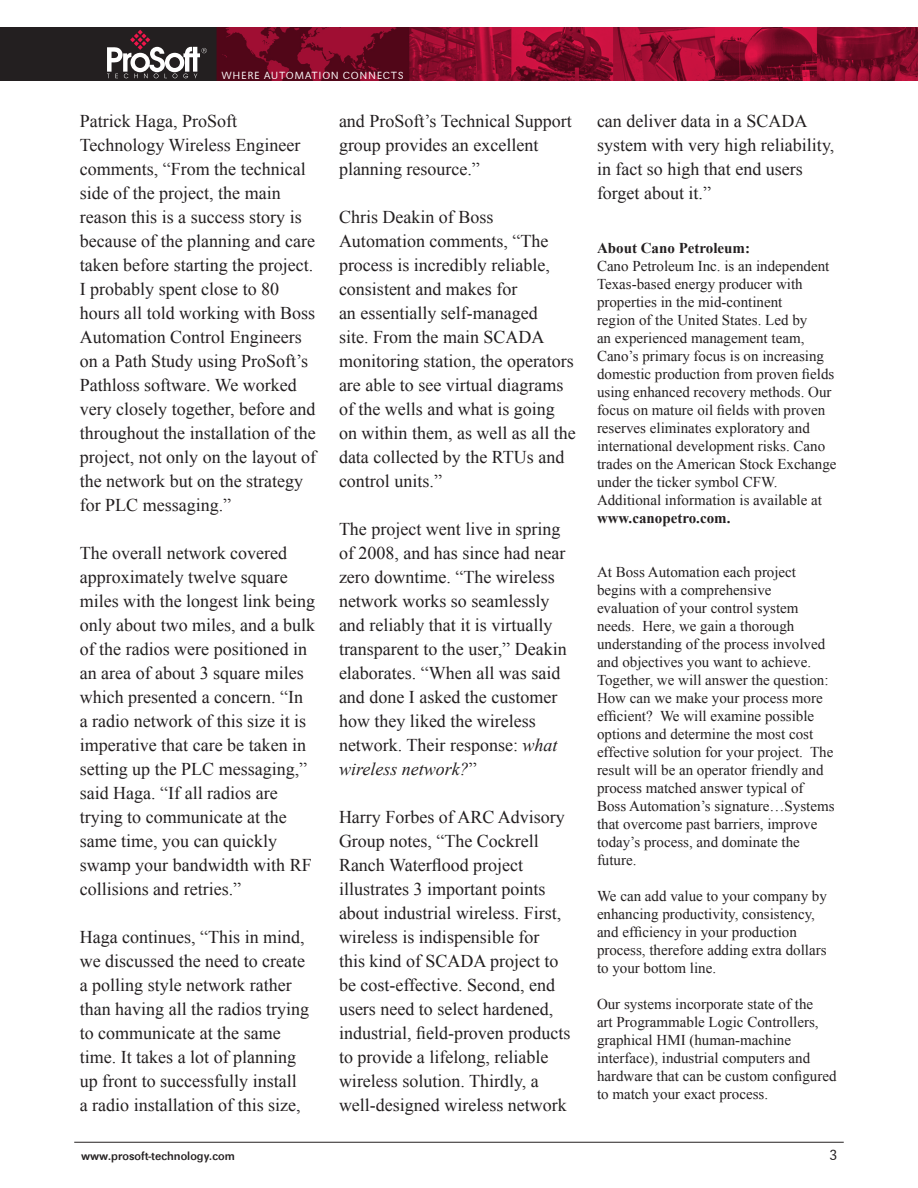
<style>
.page{position:relative;width:918px;height:1188px;background:#fff}
.page>*{position:absolute;margin:0;border:0;box-sizing:border-box;transform-origin:0 0}
.t1{font:18px/24px "Times New Roman";color:#231f20}
.Normal__Web{font:15px/18px "Times New Roman";color:#231f20}
.t2{font:700 15px "Times New Roman";color:#231f20}
.t3{font:300 15px "Maxima EF";color:#231f20}
.t4{font:500 12px "Maxima EF";color:#231f20}
.t5{font:300 10.5px "Maxima EF";letter-spacing:.06em;color:#fff}
.s1{font-style:italic}
.s2{font-weight:700}
</style>
<div class="page">
<div style="left:0;top:27px;width:918px;height:54px;background:#231f20"></div>
<img style="left:217px;top:27px;width:701px;height:54px">
<svg style="left:107px;top:30px;width:100px;height:48px"></svg>
<hr style="left:74px;top:1142px;width:770px;height:1px;background:#231f20">
<p class="t5" style="left:222px;top:69px;width:184px">WHERE AUTOMATION CONNECTS</p>
<p class="t1" style="left:80px;top:109px;width:238px">Patrick Haga, ProSoft<br>Technology Wireless Engineer comments, “From the technical side of the project, the main reason this is a success story is because of the planning and care taken before starting the project.<br>I probably spent close to 80 hours all told working with Boss<br>Automation Control Engineers on a Path Study using ProSoft’s<br>Pathloss software. We worked very closely together, before and throughout the installation of the project, not only on the layout of the network but on the strategy for PLC messaging.”</p>
<p class="t1" style="left:80px;top:541px;width:237px">The overall network covered approximately twelve square miles with the longest link being only about two miles, and a bulk of the radios were positioned in an area of about 3 square miles which presented a concern. “In a radio network of this size it is imperative that care be taken in setting up the PLC messaging,” said Haga. “If all radios are trying to communicate at the same time, you can quickly swamp your bandwidth with RF collisions and retries.”</p>
<p class="t1" style="left:80px;top:925px;width:231px">Haga continues, “This in mind, we discussed the need to create a polling style network rather than having all the radios trying to communicate at the same time. It takes a lot of planning up front to successfully install<br>a radio installation of this size,</p>
<p class="t1" style="left:339px;top:109px;width:234px">and ProSoft’s Technical Support group provides an excellent planning resource.”</p>
<p class="t1" style="left:339px;top:205px;width:238px">Chris Deakin of Boss<br>Automation comments, “The process is incredibly reliable, consistent and makes for<br>an essentially self-managed<br>site. From the main SCADA monitoring station, the operators are able to see virtual diagrams of the wells and what is going on within them, as well as all the data collected by the RTUs and control units.”</p>
<p class="t1" style="left:339px;top:517px;width:229px">The project went live in spring of 2008, and has since had near zero downtime. “The wireless network works so seamlessly and reliably that it is virtually transparent to the user,” Deakin elaborates. “When all was said and done I asked the customer how they liked the wireless network. Their response: <span class="s1">what wireless network?</span>”</p>
<p class="t1" style="left:339px;top:805px;width:233px">Harry Forbes of ARC Advisory<br>Group notes, “The Cockrell<br>Ranch Waterflood project illustrates 3 important points about industrial wireless. First, wireless is indispensible for<br>this kind of SCADA project to be cost-effective. Second, end users need to select hardened, industrial, field-proven products to provide a lifelong, reliable wireless solution. Thirdly, a well-designed wireless network</p>
<p class="t1" style="left:597px;top:109px;width:239px">can deliver data in a SCADA system with very high reliability, in fact so high that end users forget about it.”</p>
<p class="t2" style="left:597px;top:238px;width:155px">About Cano Petroleum:</p>
<p class="Normal__Web" style="left:597px;top:257px;width:241px">Cano Petroleum Inc. is an independent Texas-based energy producer with properties in the mid-continent<br>region of the United States. Led by<br>an experienced management team, Cano’s primary focus is on increasing domestic production from proven fields using enhanced recovery methods. Our focus on mature oil fields with proven reserves eliminates exploratory and international development risks. Cano trades on the American Stock Exchange under the ticker symbol CFW.<br>Additional information is available at <span class="s2">www.canopetro.com.</span></p>
<p class="Normal__Web" style="left:597px;top:563px;width:239px">At Boss Automation each project begins with a comprehensive evaluation of your control system needs. Here, we gain a thorough understanding of the process involved and objectives you want to achieve.<br>Together, we will answer the question:<br>How can we make your process more efficient? We will examine possible options and determine the most cost effective solution for your project. The result will be an operator friendly and process matched answer typical of Boss Automation’s signature…Systems that overcome past barriers, improve today’s process, and dominate the future.</p>
<p class="Normal__Web" style="left:597px;top:887px;width:231px">We can add value to your company by enhancing productivity, consistency, and efficiency in your production process, therefore adding extra dollars to your bottom line.</p>
<p class="Normal__Web" style="left:597px;top:995px;width:241px">Our systems incorporate state of the<br>art Programmable Logic Controllers, graphical HMI (human-machine interface), industrial computers and hardware that can be custom configured to match your exact process.</p>
<p class="t4" style="left:81px;top:1150px;width:155px">www.prosoft-technology.com</p>
<p class="t3" style="left:829px;top:1147px;width:9px">3</p>
</div>
